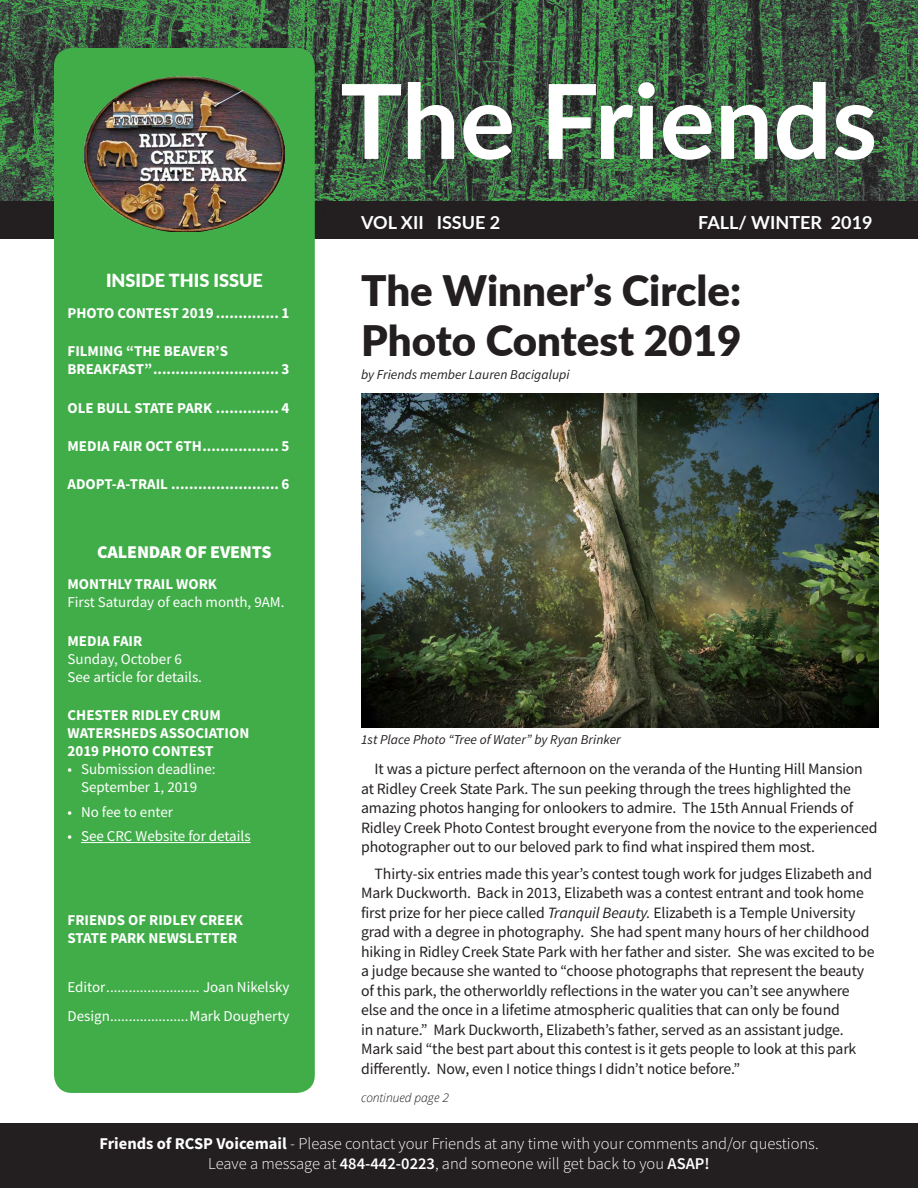
<style>
.page{position:relative;width:918px;height:1188px;background:#fff}
.page>*{position:absolute;margin:0;border:0;box-sizing:border-box;transform-origin:0 0}
.t1{font:700 103.5px "Lato";color:#fff}
.t2{font:900 42px/50.4px "Lato";color:#231f20}
.t3{font:700 18px "Lato";color:#fff}
.t4{font:900 18px "Source Sans Pro";letter-spacing:-.01em;color:#fff}
.t5{font:900 18px "Lato";color:#fff}
.t6{font:300 16.5px/19.8px "Source Sans Pro";color:#fff;text-align:center}
.t7{font:15.75px/19.5px "Source Sans Pro";letter-spacing:-.01em;color:#231f20}
.t8{font:700 15px/18px "Source Sans Pro";color:#fff}
.t9{font:15px/18px "Source Sans Pro";color:#fff}
.t10{font:italic 13.5px "Source Sans Pro";color:#231f20}
.t11{font:italic 300 12px "Open Sans";color:#231f20}
.s1{font-style:italic}
.s2{font-weight:700}
.s3{font-weight:600}
</style>
<div class="page">
<div style="left:0;top:1123px;width:918px;height:65px;background:#231f20"></div>
<img style="left:0;top:0;width:918px;height:201px">
<div style="left:0;top:201px;width:918px;height:38px;background:#231f20"></div>
<div style="left:54px;top:48px;width:261px;height:1045px;background:#41ad49;border-radius:18px"></div>
<img style="left:84px;top:76px;width:201px;height:156px">
<hr style="left:81px;top:842px;width:170px;height:1px;background:#fff">
<img style="left:361px;top:394px;width:518px;height:333px">
<h1 class="t1" style="left:340px;top:45px;width:539px">The Friends</h1>
<p class="t5" style="left:106px;top:266px;width:158px">INSIDE THIS ISSUE</p>
<p class="t8" style="left:68px;top:304px;width:223px">PHOTO CONTEST 2019 .............. 1</p>
<p class="t8" style="left:68px;top:342px;width:223px">FILMING “THE BEAVER’S<br>BREAKFAST”............................ 3</p>
<p class="t8" style="left:68px;top:398px;width:223px">OLE BULL STATE PARK .............. 4</p>
<p class="t8" style="left:68px;top:437px;width:223px">MEDIA FAIR OCT 6TH................. 5</p>
<p class="t8" style="left:68px;top:475px;width:223px">ADOPT-A-TRAIL ........................ 6</p>
<p class="t4" style="left:97px;top:540px;width:176px">CALENDAR OF EVENTS</p>
<p class="t8" style="left:68px;top:575px;width:151px">MONTHLY TRAIL WORK</p>
<p class="t9" style="left:68px;top:593px;width:219px">First Saturday of each month, 9AM.</p>
<p class="t8" style="left:68px;top:631px;width:76px">MEDIA FAIR</p>
<p class="t9" style="left:68px;top:650px;width:136px">Sunday, October 6<br>See article for details.</p>
<p class="t8" style="left:68px;top:706px;width:183px">CHESTER RIDLEY CRUM<br>WATERSHEDS ASSOCIATION<br>2019 PHOTO CONTEST</p>
<p class="t9" style="left:68px;top:760px;width:150px;text-align:center">• Submission deadline:<br>September 1, 2019</p>
<p class="t9" style="left:68px;top:803px;width:107px">• No fee to enter</p>
<p class="t9" style="left:68px;top:827px;width:185px">• See CRC Website for details</p>
<p class="t8" style="left:68px;top:910px;width:177px">FRIENDS OF RIDLEY CREEK<br>STATE PARK NEWSLETTER</p>
<p class="t9" style="left:68px;top:973px;width:224px;line-height:29.2px">Editor......................... Joan Nikelsky<br>Design.....................Mark Dougherty</p>
<p class="t3" style="left:361px;top:209px;width:141px">VOL XII ISSUE 2</p>
<p class="t3" style="left:698px;top:209px;width:176px">FALL/ WINTER 2019</p>
<h2 class="t2" style="left:361px;top:264px;width:382px">The Winner’s Circle:<br>Photo Contest 2019</h2>
<p class="t10" style="left:361px;top:366px;width:210px">by Friends member Lauren Bacigalupi</p>
<p class="t10" style="left:361px;top:731px;width:261px">1st Place Photo “Tree of Water” by Ryan Brinker</p>
<p class="t7" style="left:361px;top:759px;width:518px;text-indent:13px">It was a picture perfect afternoon on the veranda of the Hunting Hill Mansion at Ridley Creek State Park. The sun peeking through the trees highlighted the amazing photos hanging for onlookers to admire. The 15th Annual Friends of Ridley Creek Photo Contest brought everyone from the novice to the experienced photographer out to our beloved park to find what inspired them most.</p>
<p class="t7" style="left:361px;top:863px;width:515px;text-indent:13px">Thirty-six entries made this year’s contest tough work for judges Elizabeth and Mark Duckworth. Back in 2013, Elizabeth was a contest entrant and took home first prize for her piece called <span class="s1">Tranquil Beauty.</span> Elizabeth is a Temple University grad with a degree in photography. She had spent many hours of her childhood hiking in Ridley Creek State Park with her father and sister. She was excited to be a judge because she wanted to “choose photographs that represent the beauty of this park, the otherworldly reflections in the water you can’t see anywhere else and the once in a lifetime atmospheric qualities that can only be found<br>in nature.” Mark Duckworth, Elizabeth’s father, served as an assistant judge.<br>Mark said “the best part about this contest is it gets people to look at this park differently. Now, even I notice things I didn’t notice before.”</p>
<p class="t11" style="left:361px;top:1090px;width:90px">continued page 2</p>
<p class="t6" style="left:99px;top:1134px;width:721px"><span class="s2">Friends of RCSP Voicemail</span> - Please contact your Friends at any time with your comments and/or questions.<br>Leave a message at <span class="s3">484-442-0223</span>, and someone will get back to you <span class="s3">ASAP!</span></p>
</div>
